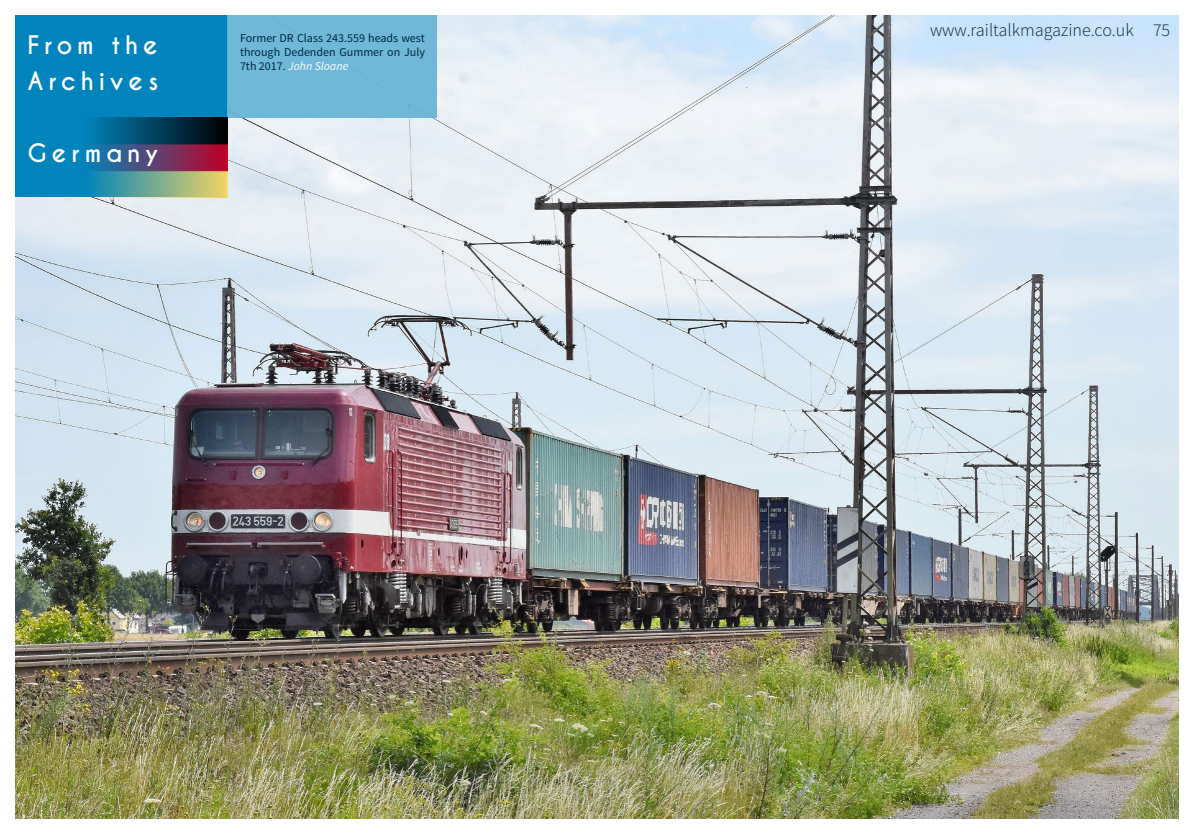
<style>
.page{position:relative;width:1194px;height:834px;background:#fff}
.page>*{position:absolute;margin:0;border:0;box-sizing:border-box;transform-origin:0 0}
.t1{font:700 24px/36px "Caviar Dreams";letter-spacing:.2em;color:#fff}
.t2{font:300 18px "Source Sans Pro";color:#002841}
.t3{font:12px/14.4px "Source Sans Pro";color:#002841;text-align:justify}
.s1{font-style:italic;color:#fff}
</style>
<div class="page">
<img style="left:15px;top:15px;width:1164px;height:804px">
<div style="left:15px;top:15px;width:213px;height:103px;background:#0084bb"></div>
<div style="left:228px;top:15px;width:210px;height:103px;background:#6fb9d8"></div>
<div style="left:15px;top:118px;width:213px;height:80px;background:#0084bb"></div>
<img style="left:85px;top:118px;width:142px;height:80px">
<h1 class="t1" style="left:28px;top:28px;width:132px">From the<br>Archives</h1>
<p class="t3" style="left:240px;top:31px;width:187px">Former DR Class 243.559 heads west through Dedenden Gummer on July 7th 2017. <span class="s1">John Sloane</span></p>
<h1 class="t1" style="left:28px;top:136px;width:133px">Germany</h1>
<h2 class="t2" style="left:930px;top:19px;width:242px">www.railtalkmagazine.co.uk 75</h2>
</div>
